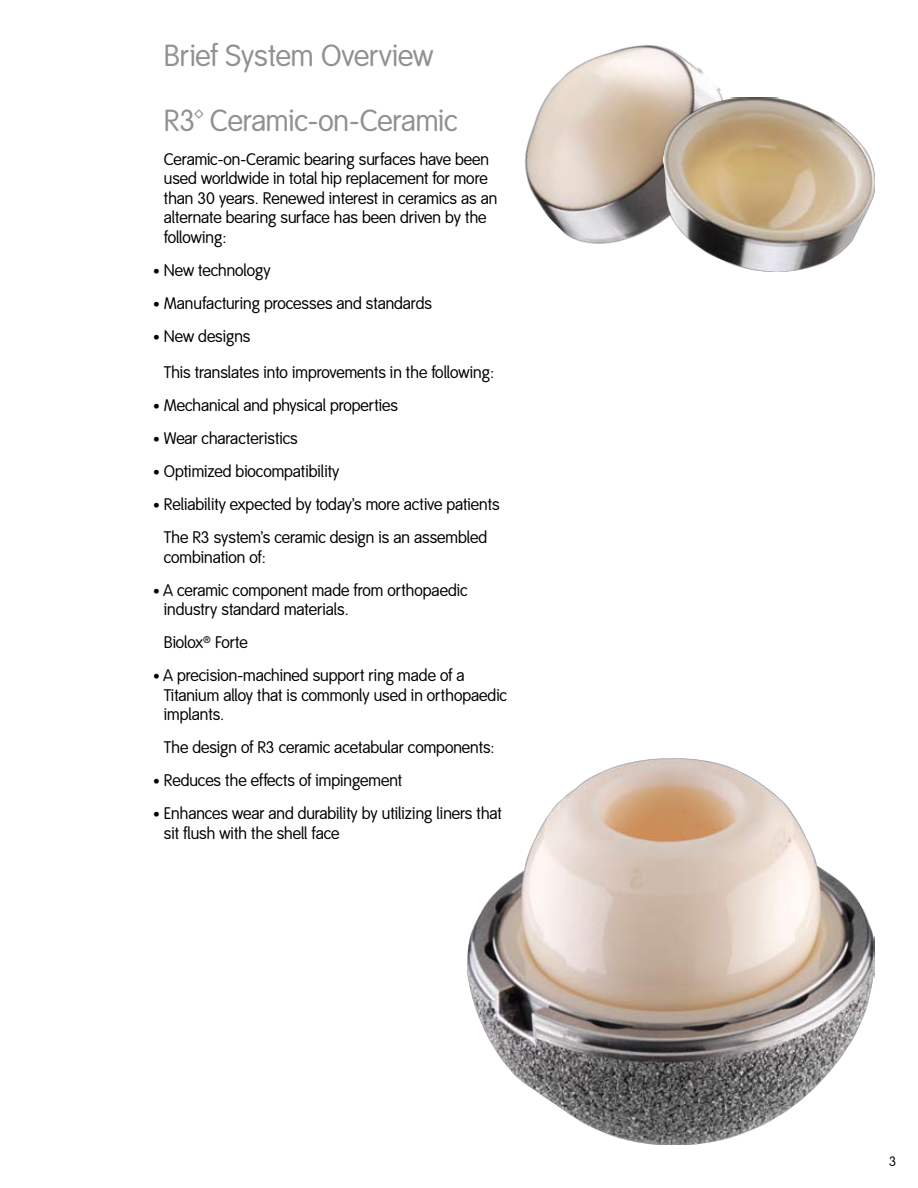
<style>
.page{position:relative;width:918px;height:1188px;background:#fff}
.page>*{position:absolute;margin:0;border:0;box-sizing:border-box;transform-origin:0 0}
.t1{font:30px "Smith&Nephew";color:#919195}
.t2{font:16.5px/19.5px "Smith&Nephew";color:#000}
.t3{font:13.5px "Smith&Nephew";color:#000}
.s1{font-size:13.5px}
</style>
<div class="page">
<img style="left:467px;top:759px;width:408px;height:386px">
<img style="left:524px;top:44px;width:235px;height:200px">
<img style="left:663px;top:98px;width:212px;height:173px">
<h1 class="t1" style="left:164px;top:39px;width:271px">Brief System Overview</h1>
<h1 class="t1" style="left:164px;top:103px;width:295px">R3™ Ceramic-on-Ceramic</h1>
<p class="t2" style="left:164px;top:150px;width:335px">Ceramic-on-Ceramic bearing surfaces have been used worldwide in total hip replacement for more than 30 years. Renewed interest in ceramics as an alternate bearing surface has been driven by the following:</p>
<p class="t2" style="left:153px;top:261px;width:119px"><span class="s1">•</span> New technology</p>
<p class="t2" style="left:153px;top:294px;width:280px"><span class="s1">•</span> Manufacturing processes and standards</p>
<p class="t2" style="left:153px;top:327px;width:99px"><span class="s1">•</span> New designs</p>
<p class="t2" style="left:164px;top:363px;width:332px">This translates into improvements in the following:</p>
<p class="t2" style="left:153px;top:396px;width:247px"><span class="s1">•</span> Mechanical and physical properties</p>
<p class="t2" style="left:153px;top:429px;width:146px"><span class="s1">•</span> Wear characteristics</p>
<p class="t2" style="left:153px;top:462px;width:188px"><span class="s1">•</span> Optimized biocompatibility</p>
<p class="t2" style="left:153px;top:489px;width:348px;line-height:33px;text-align:center"><span class="s1">•</span> Reliability expected by today’s more active patients<br>The R3 system’s ceramic design is an assembled</p>
<p class="t2" style="left:164px;top:548px;width:103px">combination of:</p>
<p class="t2" style="left:164px;top:581px;width:305px;text-indent:-11px"><span class="s1">•</span> A ceramic component made from orthopaedic industry standard materials.</p>
<p class="t2" style="left:164px;top:633px;width:86px">Biolox<sup>®</sup> Forte</p>
<p class="t2" style="left:164px;top:666px;width:345px;text-indent:-11px"><span class="s1">•</span> A precision-machined support ring made of a<br>Titanium alloy that is commonly used in orthopaedic implants.</p>
<p class="t2" style="left:164px;top:738px;width:332px">The design of R3 ceramic acetabular components:</p>
<p class="t2" style="left:153px;top:771px;width:251px"><span class="s1">•</span> Reduces the effects of impingement</p>
<p class="t2" style="left:164px;top:804px;width:340px;text-indent:-11px"><span class="s1">•</span> Enhances wear and durability by utilizing liners that sit flush with the shell face</p>
<p class="t3" style="left:889px;top:1154px;width:9px">3</p>
</div>
